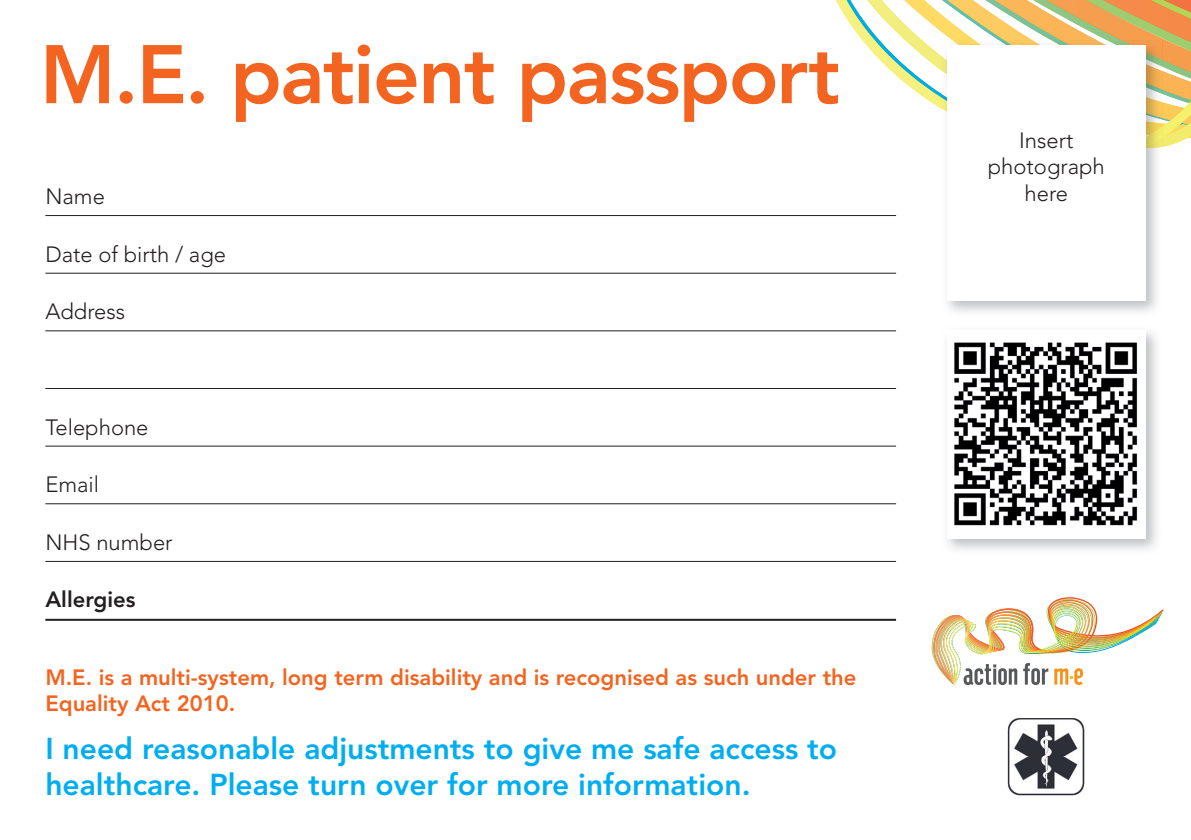
<style>
.page{position:relative;width:1191px;height:840px;background:#fff}
.page>*{position:absolute;margin:0;border:0;box-sizing:border-box;transform-origin:0 0}
.t1{font:800 82px "Avenir LT Pro";letter-spacing:-.02em;color:#f36421}
.t2{font:800 30px/36px "Avenir LT Pro";color:#00aeef}
.t3{font:800 22px/26.4px "Avenir LT Pro";color:#f36421}
.t4{font:300 22px/26.4px "Avenir LT Pro";color:#231f20;text-align:center}
.t5{font:800 22px "Avenir LT Pro";color:#231f20}
</style>
<div class="page">
<hr style="left:45px;top:215px;width:851px;height:1px;background:#231f20">
<hr style="left:45px;top:273px;width:851px;height:1px;background:#231f20">
<hr style="left:45px;top:330px;width:851px;height:1px;background:#231f20">
<hr style="left:45px;top:388px;width:851px;height:1px;background:#231f20">
<hr style="left:45px;top:445px;width:851px;height:1px;background:#231f20">
<hr style="left:45px;top:503px;width:851px;height:1px;background:#231f20">
<hr style="left:45px;top:560px;width:851px;height:1px;background:#231f20">
<hr style="left:45px;top:618px;width:851px;height:2px;background:#231f20">
<svg style="left:836px;top:0;width:355px;height:138px"></svg>
<img style="left:952px;top:40px;width:210px;height:17px">
<img style="left:941px;top:57px;width:221px;height:41px">
<img style="left:941px;top:98px;width:221px;height:60px">
<div style="left:947px;top:45px;width:198px;height:255px;background:#fff"></div>
<img style="left:1007px;top:718px;width:77px;height:76px">
<img style="left:931px;top:597px;width:232px;height:87px">
<img style="left:954px;top:342px;width:184px;height:184px">
<h1 class="t1" style="left:40px;top:26px;width:802px">M.E. patient passport</h1>
<p class="t4" style="left:45px;top:183px;width:61px">Name</p>
<p class="t4" style="left:45px;top:241px;width:182px">Date of birth / age</p>
<p class="t4" style="left:45px;top:298px;width:81px">Address</p>
<p class="t4" style="left:45px;top:413px;width:105px">Telephone</p>
<p class="t4" style="left:45px;top:471px;width:55px">Email</p>
<p class="t4" style="left:45px;top:528px;width:129px">NHS number</p>
<p class="t5" style="left:45px;top:586px;width:92px">Allergies</p>
<p class="t3" style="left:45px;top:663px;width:812px">M.E. is a multi-system, long term disability and is recognised as such under the<br>Equality Act 2010.</p>
<p class="t2" style="left:45px;top:730px;width:793px">I need reasonable adjustments to give me safe access to healthcare. Please turn over for more information.</p>
<p class="t4" style="left:987px;top:127px;width:118px">Insert photograph here</p>
</div>
